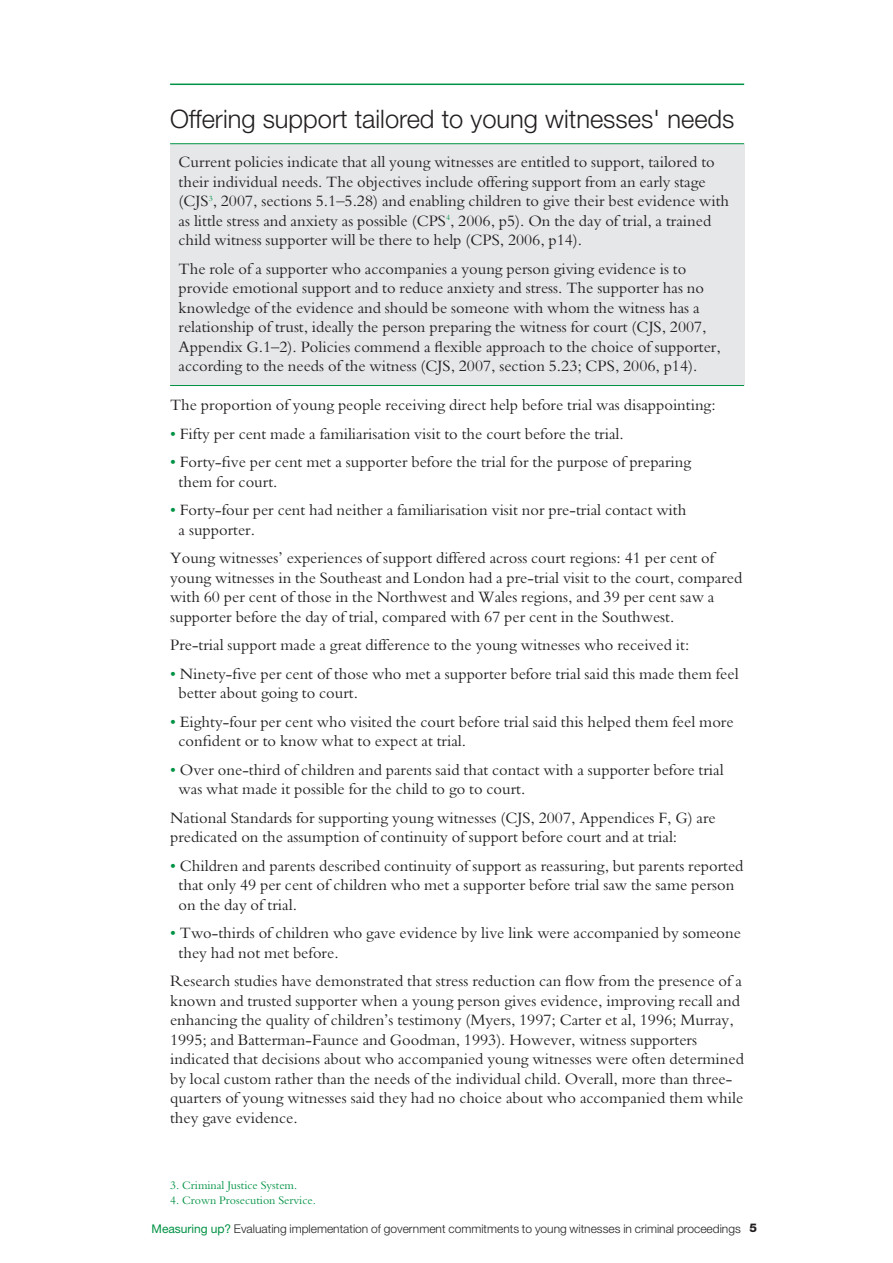
<style>
.page{position:relative;width:893px;height:1263px;background:#fff}
.page>*{position:absolute;margin:0;border:0;box-sizing:border-box;transform-origin:0 0}
.t1{font:300 25.5px "Helvetica Neue";color:#231f20}
.t2{font:16.5px/19.5px "M Bembo";color:#231f20}
.t3{font:300 12px "Helvetica Neue";color:#231f20}
.t4{font:12px "M Bembo";color:#009244}
.s1{color:#009244}
.s2{font-weight:400;color:#009244}
.s3{font-weight:800}
</style>
<div class="page">
<div style="left:170px;top:144px;width:574px;height:241px;background:#e6e7e9"></div>
<hr style="left:170px;top:84px;width:574px;height:1px;background:#009244">
<hr style="left:170px;top:143px;width:574px;height:1px;background:#009244">
<hr style="left:170px;top:385px;width:574px;height:1px;background:#009244">
<h1 class="t1" style="left:170px;top:104px;width:566px">Offering support tailored to young witnesses' needs</h1>
<p class="t2" style="left:179px;top:152px;width:552px">Current policies indicate that all young witnesses are entitled to support, tailored to their individual needs. The objectives include offering support from an early stage (CJS<sup>3</sup>, 2007, sections 5.1–5.28) and enabling children to give their best evidence with as little stress and anxiety as possible (CPS<sup>4</sup>, 2006, p5). On the day of trial, a trained child witness supporter will be there to help (CPS, 2006, p14).</p>
<p class="t2" style="left:179px;top:258px;width:544px">The role of a supporter who accompanies a young person giving evidence is to provide emotional support and to reduce anxiety and stress. The supporter has no knowledge of the evidence and should be someone with whom the witness has a relationship of trust, ideally the person preparing the witness for court (CJS, 2007, Appendix G.1–2). Policies commend a flexible approach to the choice of supporter, according to the needs of the witness (CJS, 2007, section 5.23; CPS, 2006, p14).</p>
<p class="t2" style="left:170px;top:395px;width:547px">The proportion of young people receiving direct help before trial was disappointing:</p>
<p class="t2" style="left:170px;top:423px;width:455px"><span class="s1">•</span> Fifty per cent made a familiarisation visit to the court before the trial.</p>
<p class="t2" style="left:179px;top:452px;width:514px;text-indent:-8px"><span class="s1">•</span> Forty-five per cent met a supporter before the trial for the purpose of preparing them for court.</p>
<p class="t2" style="left:179px;top:500px;width:509px;text-indent:-8px"><span class="s1">•</span> Forty-four per cent had neither a familiarisation visit nor pre-trial contact with a supporter.</p>
<p class="t2" style="left:170px;top:548px;width:574px">Young witnesses’ experiences of support differed across court regions: 41 per cent of young witnesses in the Southeast and London had a pre-trial visit to the court, compared with 60 per cent of those in the Northwest and Wales regions, and 39 per cent saw a supporter before the day of trial, compared with 67 per cent in the Southwest.</p>
<p class="t2" style="left:170px;top:635px;width:521px">Pre-trial support made a great difference to the young witnesses who received it:</p>
<p class="t2" style="left:179px;top:663px;width:561px;text-indent:-8px"><span class="s1">•</span> Ninety-five per cent of those who met a supporter before trial said this made them feel better about going to court.</p>
<p class="t2" style="left:179px;top:711px;width:557px;text-indent:-8px"><span class="s1">•</span> Eighty-four per cent who visited the court before trial said this helped them feel more confident or to know what to expect at trial.</p>
<p class="t2" style="left:179px;top:759px;width:547px;text-indent:-8px"><span class="s1">•</span> Over one-third of children and parents said that contact with a supporter before trial was what made it possible for the child to go to court.</p>
<p class="t2" style="left:170px;top:807px;width:547px">National Standards for supporting young witnesses (CJS, 2007, Appendices F, G) are predicated on the assumption of continuity of support before court and at trial:</p>
<p class="t2" style="left:179px;top:855px;width:566px;text-indent:-8px"><span class="s1">•</span> Children and parents described continuity of support as reassuring, but parents reported that only 49 per cent of children who met a supporter before trial saw the same person on the day of trial.</p>
<p class="t2" style="left:179px;top:923px;width:564px;text-indent:-8px"><span class="s1">•</span> Two-thirds of children who gave evidence by live link were accompanied by someone they had not met before.</p>
<p class="t2" style="left:170px;top:971px;width:575px">Research studies have demonstrated that stress reduction can flow from the presence of a known and trusted supporter when a young person gives evidence, improving recall and enhancing the quality of children’s testimony (Myers, 1997; Carter et al, 1996; Murray, 1995; and Batterman-Faunce and Goodman, 1993). However, witness supporters indicated that decisions about who accompanied young witnesses were often determined by local custom rather than the needs of the individual child. Overall, more than three&shy;quarters of young witnesses said they had no choice about who accompanied them while they gave evidence.</p>
<p class="t4" style="left:170px;top:1178px;width:128px">3. Criminal Justice System.</p>
<p class="t4" style="left:170px;top:1193px;width:147px">4. Crown Prosecution Service.</p>
<p class="t3" style="left:152px;top:1221px;width:607px"><span class="s2">Measuring up?</span> Evaluating implementation of government commitments to young witnesses in criminal proceedings <span class="s3">5</span></p>
</div>
